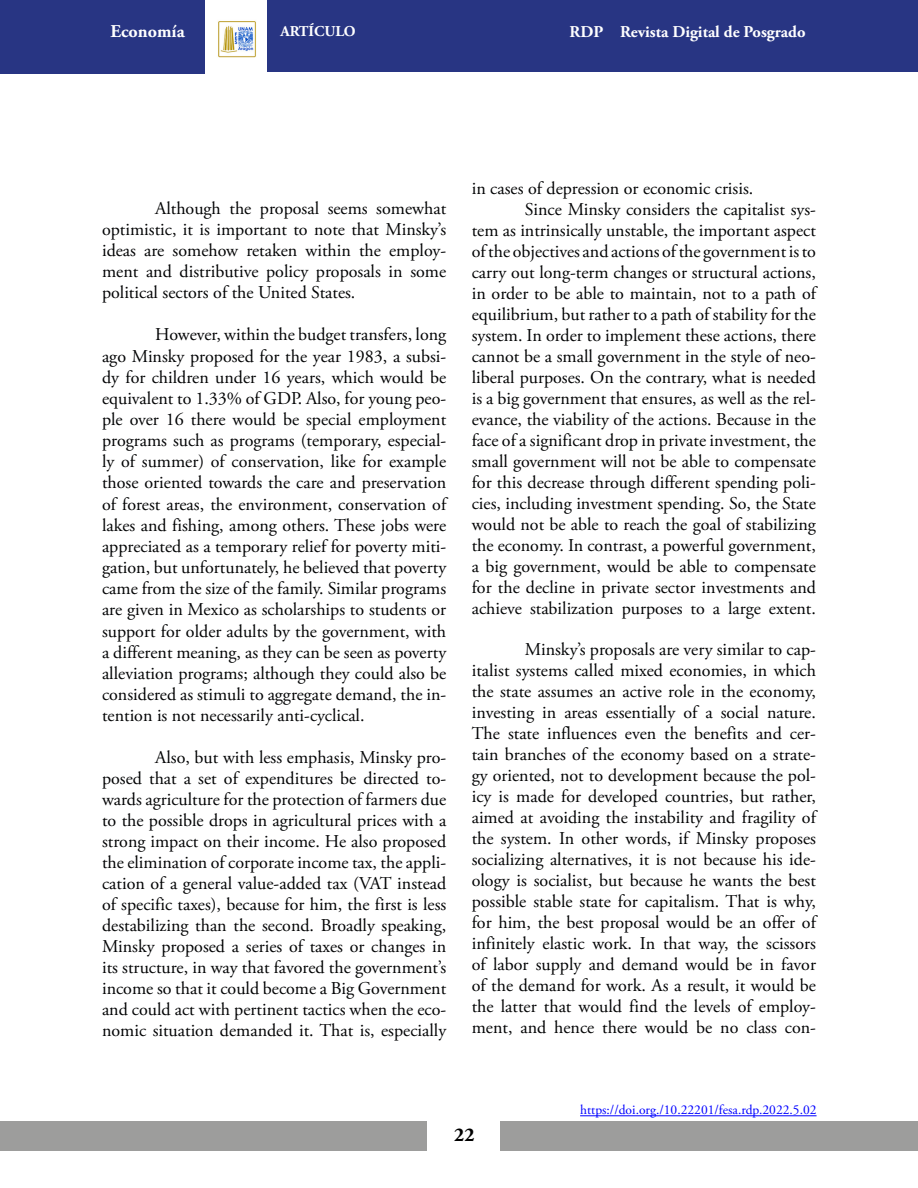
<style>
.page{position:relative;width:918px;height:1188px;background:#fff}
.page>*{position:absolute;margin:0;border:0;box-sizing:border-box;transform-origin:0 0}
.t1{font:700 19.5px "Adobe Garamond Pro";color:#000}
.Txt_1{font:18px/21px "Adobe Garamond Pro";color:#020304;text-align:justify}
.t2{font:700 18px "Adobe Garamond Pro";color:#fff}
.t3{font:700 16.5px "Adobe Garamond Pro";color:#fff}
.t4{font:700 15px "Adobe Garamond Pro";color:#fff}
.t5{font:13.5px "Adobe Garamond Pro";color:#00f}
</style>
<div class="page">
<div style="left:500px;top:1121px;width:418px;height:30px;background:#9d9d9c"></div>
<div style="left:0;top:1121px;width:427px;height:30px;background:#9d9d9c"></div>
<div style="left:267px;top:0;width:651px;height:71px;background:#283583"></div>
<div style="left:0;top:0;width:204px;height:73px;background:#283583"></div>
<img style="left:218px;top:21px;width:38px;height:37px">
<hr style="left:580px;top:1115px;width:237px;height:1px;background:#00f">
<p class="t2" style="left:111px;top:21px;width:76px">Economía</p>
<p class="t4" style="left:280px;top:23px;width:77px">ARTÍCULO</p>
<p class="t3" style="left:570px;top:23px;width:238px">RDP Revista Digital de Posgrado</p>
<p class="Txt_1" style="left:102px;top:198px;width:346px;text-indent:53px">Although the proposal seems somewhat optimistic, it is important to note that Minsky’s ideas are somehow retaken within the employ&shy;ment and distributive policy proposals in some political sectors of the United States.</p>
<p class="Txt_1" style="left:102px;top:325px;width:346px;text-indent:53px">However, within the budget transfers, long ago Minsky proposed for the year 1983, a subsi&shy;dy for children under 16 years, which would be equivalent to 1.33% of GDP. Also, for young peo&shy;ple over 16 there would be special employment programs such as programs (temporary, especial&shy;ly of summer) of conservation, like for example those oriented towards the care and preservation of forest areas, the environment, conservation of lakes and fishing, among others. These jobs were appreciated as a temporary relief for poverty miti&shy;gation, but unfortunately, he believed that poverty came from the size of the family. Similar programs are given in Mexico as scholarships to students or support for older adults by the government, with a different meaning, as they can be seen as poverty alleviation programs; although they could also be considered as stimuli to aggregate demand, the in&shy;tention is not necessarily anti-cyclical.</p>
<p class="Txt_1" style="left:102px;top:748px;width:346px;text-indent:53px">Also, but with less emphasis, Minsky pro&shy;posed that a set of expenditures be directed to&shy;wards agriculture for the protection of farmers due to the possible drops in agricultural prices with a strong impact on their income. He also proposed the elimination of corporate income tax, the appli&shy;cation of a general value-added tax (VAT instead of specific taxes), because for him, the first is less destabilizing than the second. Broadly speaking, Minsky proposed a series of taxes or changes in its structure, in way that favored the government’s income so that it could become a Big Government and could act with pertinent tactics when the eco&shy;nomic situation demanded it. That is, especially</p>
<p class="Txt_1" style="left:472px;top:178px;width:283px">in cases of depression or economic crisis.</p>
<p class="Txt_1" style="left:472px;top:199px;width:346px;text-indent:53px">Since Minsky considers the capitalist sys&shy;tem as intrinsically unstable, the important aspect of the objectives and actions of the government is to carry out long-term changes or structural actions, in order to be able to maintain, not to a path of equilibrium, but rather to a path of stability for the system. In order to implement these actions, there cannot be a small government in the style of neo&shy;liberal purposes. On the contrary, what is needed is a big government that ensures, as well as the rel&shy;evance, the viability of the actions. Because in the face of a significant drop in private investment, the small government will not be able to compensate for this decrease through different spending poli&shy;cies, including investment spending. So, the State would not be able to reach the goal of stabilizing the economy. In contrast, a powerful government, a big government, would be able to compensate for the decline in private sector investments and achieve stabilization purposes to a large extent.</p>
<p class="Txt_1" style="left:472px;top:640px;width:346px;text-indent:53px">Minsky’s proposals are very similar to cap&shy;italist systems called mixed economies, in which the state assumes an active role in the economy, investing in areas essentially of a social nature.<br>The state influences even the benefits and cer&shy;tain branches of the economy based on a strate&shy;gy oriented, not to development because the pol&shy;icy is made for developed countries, but rather, aimed at avoiding the instability and fragility of the system. In other words, if Minsky proposes socializing alternatives, it is not because his ide&shy;ology is socialist, but because he wants the best possible stable state for capitalism. That is why, for him, the best proposal would be an offer of infinitely elastic work. In that way, the scissors of labor supply and demand would be in favor of the demand for work. As a result, it would be the latter that would find the levels of employ&shy;ment, and hence there would be no class con-</p>
<p class="t5" style="left:580px;top:1102px;width:238px">https://doi.org./10.22201/fesa.rdp.2022.5.02</p>
<p class="t1" style="left:454px;top:1124px;width:22px">22</p>
</div>
